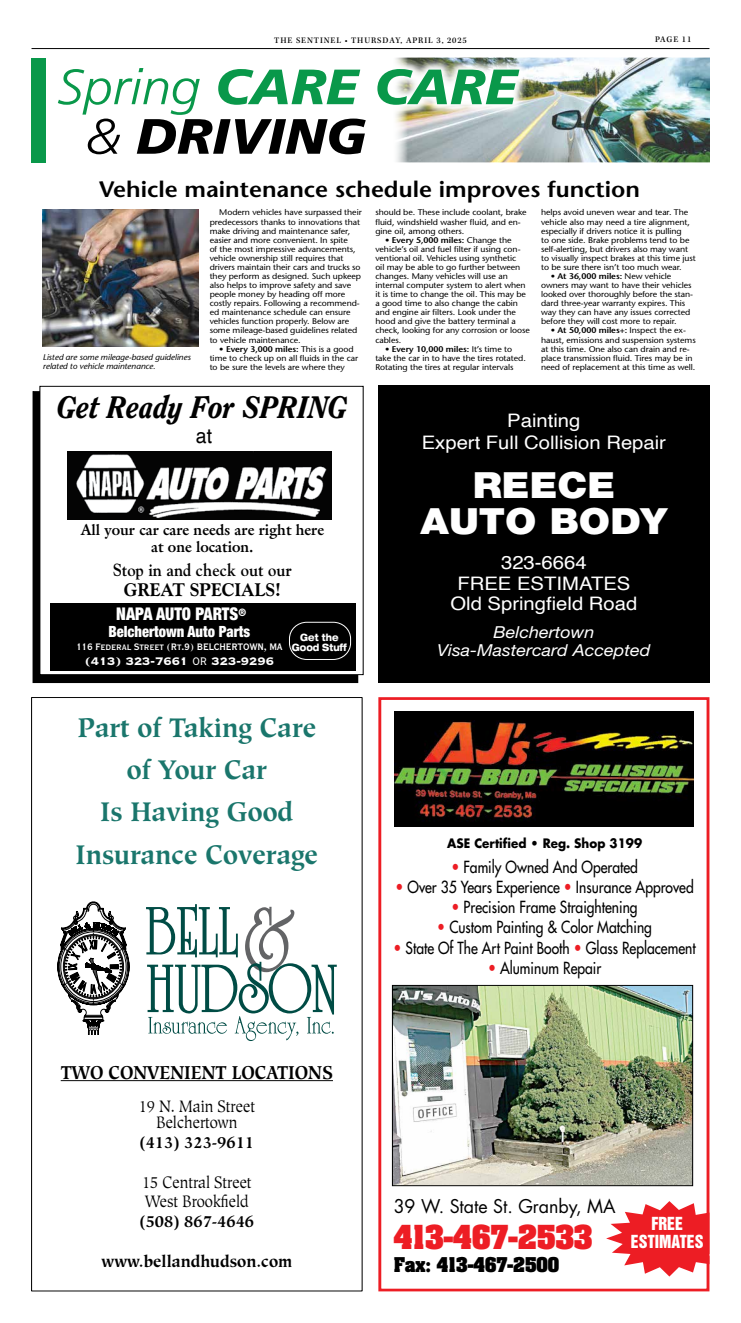
<style>
.page{position:relative;width:741px;height:1323px;background:#fff}
.page>*{position:absolute;margin:0;border:0;box-sizing:border-box;transform-origin:0 0}
.t1{font:italic 900 49.52px/49.5px "Frutiger LT Std";color:#09984a;scale:1.06 1}
.t2{font:900 36.14px/36.1px "Helvetica Neue LT Std";color:#fff;text-align:center;scale:1.09 1}
.t3{font:italic 800 30.97px "Clearface Std";color:#000;scale:.94 1}
.t4{font:700 28.18px "Aachen Std";color:#ed1d24;scale:.96 1}
.t5{font:700 26.78px/42.3px "Hiroshige Std";color:#1a766c;text-align:center;scale:.94 1}
.t6{font:600 22.31px "Stone Sans Std";color:#000;scale:1.06 1}
.t7{font:20.65px "Helvetica";color:#000;scale:.94 1}
.t8{font:18.55px/20.7px "Helvetica";color:#fff;text-align:center;scale:1.09 1}
.t9{font:700 18.55px "Hiroshige Std";color:#000;scale:.89 1}
.t10{font:800 18.55px "Goudy Std";color:#000;scale:.94 1}
.t11{font:18.46px "Futura Std";color:#000;scale:.96 1}
.t12{font:700 17.59px "Goudy Std";color:#000;scale:.94 1}
.t13{font:900 condensed 17.59px "Helvetica Neue LT Std";color:#fff;scale:.94 1}
.t14{font:700 17.32px "Aachen Std";color:#000;scale:.96 1}
.t15{font:italic 16.54px/17.5px "Helvetica Neue LT Std";color:#fff;text-align:center;scale:1.09 1}
.t16{font:16.45px/16.4px "Hiroshige Std";color:#000;text-align:center;scale:.89 1}
.t17{font:700 16.45px "Hiroshige Std";color:#000;scale:.89 1}
.t18{font:700 16.45px "Hiroshige Std";color:#000;scale:.94 1}
.t19{font:16.45px/17.6px "Helvetica Inserat LT Std";color:#fff;text-align:center;scale:.96 1}
.t20{font:500 16.28px "Futura Std";color:#000;scale:.85 1}
.t21{font:700 15.49px/16.5px "Galliard Std";color:#000;text-align:center;scale:.94 1}
.t22{font:900 condensed 15.49px "Helvetica Neue LT Std";color:#fff;scale:.94 1}
.t23{font:14.44px "Copperplate Gothic Std 33 BC";color:#fff;scale:.94 1}
.t24{font:700 12.69px "Futura Std";color:#000;scale:.94 1}
.t25{font:12.42px "Copperplate Gothic Std 30 BC";letter-spacing:-.015em;color:#fff;scale:.94 1}
.t26{font:800 expanded 10.06px/10.8px "Helvetica Neue LT Std";color:#fff;text-align:center;scale:.79 1}
.t27{font:500 8.75px "Kepler Std";letter-spacing:.1em;color:#000}
.t28{font:500 8.22px/9.1px "Stone Sans Std";letter-spacing:-.005em;color:#000;scale:1.06 1}
.t29{font:italic 500 8.22px/9.1px "Stone Sans Std";letter-spacing:-.01em;color:#000;scale:1.06 1}
.s1{font-weight:300}
.s2{font-weight:300;color:#000}
.s3{color:#000}
.s4{font-weight:600}
.s5{font-family:"Copperplate Gothic Std 29 BC"}
.s6{color:#ed1d24}
</style>
<div class="page">
<hr style="left:32px;top:48px;width:677px;height:1px;background:#000">
<div style="left:32px;top:58px;width:14px;height:104px;background:#09984a"></div>
<img style="left:532px;top:58px;width:177px;height:104px">
<svg style="left:45px;top:58px;width:487px;height:105px"></svg>
<svg style="left:146px;top:904px;width:190px;height:137px"></svg>
<svg style="left:57px;top:901px;width:72px;height:134px"></svg>
<hr style="left:61px;top:1080px;width:272px;height:1px;background:#000">
<svg style="left:606px;top:1201px;width:99px;height:76px"></svg>
<div style="left:378px;top:697px;width:331px;height:594px;border:3px solid #ed1d24"></div>
<img style="left:394px;top:987px;width:296px;height:197px">
<div style="left:392px;top:985px;width:300px;height:201px;border:1px solid #000"></div>
<img style="left:394px;top:712px;width:299px;height:115px">
<div style="left:33px;top:392px;width:324px;height:291px;background:#000"></div>
<div style="left:40px;top:386px;width:323px;height:289px;background:#fff"></div>
<div style="left:39px;top:386px;width:324px;height:289px;border:1px solid #000"></div>
<img style="left:68px;top:452px;width:263px;height:68px">
<div style="left:50px;top:603px;width:306px;height:67px;background:#000"></div>
<div style="left:289px;top:622px;width:62px;height:38px;border:1px solid #fff;border-radius:17px"></div>
<div style="left:378px;top:386px;width:331px;height:297px;background:#000"></div>
<img style="left:43px;top:209px;width:155px;height:138px">
<p class="t27" style="left:274px;top:35px;width:194px">THE SENTINEL • THURSDAY, APRIL 3, 2025</p>
<p class="t27" style="left:654px;top:34px;width:38px">PAGE 11</p>
<h1 class="t1" style="left:86px;top:62px;width:407px;text-indent:-29px"><span class="s1">Spring</span> CARE CARE <span class="s2">&amp;</span> <span class="s3">DRIVING</span></h1>
<h3 class="t6" style="left:99px;top:175px;width:511px">Vehicle maintenance schedule improves function</h3>
<p class="t29" style="left:43px;top:353px;width:141px">Listed are some mileage-based guidelines related to vehicle maintenance.</p>
<p class="t28" style="left:209px;top:208px;width:145px;text-indent:10px">Modern vehicles have surpassed their predecessors thanks to innovations that make driving and maintenance safer, easier and more convenient. In spite<br>of the most impressive advancements, vehicle ownership still requires that drivers maintain their cars and trucks so they perform as designed. Such upkeep also helps to improve safety and save people money by heading off more costly repairs. Following a recommend&shy;ed maintenance schedule can ensure vehicles function properly. Below are some mileage-based guidelines related to vehicle maintenance.</p>
<p class="t28" style="left:209px;top:344px;width:142px;text-indent:10px"><span class="s4">• Every 3,000 miles:</span> This is a good time to check up on all fluids in the car to be sure the levels are where they</p>
<h3 class="t3" style="left:57px;top:388px;width:310px">Get Ready For SPRING</h3>
<h3 class="t7" style="left:196px;top:419px;width:19px">at</h3>
<h3 class="t21" style="left:81px;top:521px;width:260px">All your car care needs are right here at one location.</h3>
<h3 class="t12" style="left:113px;top:560px;width:192px">Stop in and check out our</h3>
<h3 class="t10" style="left:124px;top:579px;width:169px">GREAT SPECIALS!</h3>
<h3 class="t22" style="left:108px;top:622px;width:152px">Belchertown Auto Parts</h3>
<h3 class="t25" style="left:76px;top:641px;width:221px">116 Federal Street (Rt.9) BELCHERTOWN, MA</h3>
<h3 class="t23" style="left:85px;top:654px;width:203px">(413) 323-7661 <span class="s5">OR</span> 323-9296</h3>
<h3 class="t13" style="left:116px;top:603px;width:139px">NAPA AUTO PARTS<sup>®</sup></h3>
<p class="t26" style="left:292px;top:631px;width:71px">Get the<br>Good Stuff</p>
<p class="t28" style="left:375px;top:208px;width:144px">should be. These include coolant, brake fluid, windshield washer fluid, and en&shy;gine oil, among others.</p>
<p class="t28" style="left:375px;top:235px;width:147px;text-indent:10px"><span class="s4">• Every 5,000 miles:</span> Change the vehicle’s oil and fuel filter if using con&shy;ventional oil. Vehicles using synthetic<br>oil may be able to go further between changes. Many vehicles will use an internal computer system to alert when it is time to change the oil. This may be a good time to also change the cabin and engine air filters. Look under the hood and give the battery terminal a check, looking for any corrosion or loose cables.</p>
<p class="t28" style="left:375px;top:344px;width:143px;text-indent:10px"><span class="s4">• Every 10,000 miles:</span> It’s time to take the car in to have the tires rotated.<br>Rotating the tires at regular intervals</p>
<p class="t28" style="left:541px;top:208px;width:147px">helps avoid uneven wear and tear. The vehicle also may need a tire alignment, especially if drivers notice it is pulling<br>to one side. Brake problems tend to be self-alerting, but drivers also may want to visually inspect brakes at this time just to be sure there isn’t too much wear.</p>
<p class="t28" style="left:541px;top:272px;width:145px;text-indent:10px"><span class="s4">• At 36,000 miles:</span> New vehicle owners may want to have their vehicles looked over thoroughly before the stan&shy;dard three-year warranty expires. This way they can have any issues corrected before they will cost more to repair.</p>
<p class="t28" style="left:541px;top:326px;width:147px;text-indent:10px"><span class="s4">• At 50,000 miles+:</span> Inspect the ex&shy;haust, emissions and suspension systems at this time. One also can drain and re&shy;place transmission fluid. Tires may be in need of replacement at this time as well.</p>
<h3 class="t8" style="left:421px;top:410px;width:225px;line-height:21.7px">Painting<br>Expert Full Collision Repair</h3>
<h2 class="t2" style="left:420px;top:467px;width:228px">REECE<br>AUTO BODY</h2>
<h3 class="t8" style="left:450px;top:553px;width:173px">323-6664<br>FREE ESTIMATES<br>Old Springfield Road</h3>
<h3 class="t15" style="left:437px;top:623px;width:197px">Belchertown<br>Visa-Mastercard Accepted</h3>
<h3 class="t5" style="left:76px;top:707px;width:259px">Part of Taking Care of Your Car<br>Is Having Good<br>Insurance Coverage</h3>
<h3 class="t24" style="left:447px;top:835px;width:209px">ASE Certified • Reg. Shop 3199</h3>
<h3 class="t20" style="left:451px;top:857px;width:221px"><span class="s6">•</span> Family Owned And Operated</h3>
<h3 class="t20" style="left:395px;top:877px;width:352px"><span class="s6">•</span> Over 35 Years Experience <span class="s6">•</span> Insurance Approved</h3>
<h3 class="t20" style="left:451px;top:897px;width:220px"><span class="s6">•</span> Precision Frame Straightening</h3>
<h3 class="t20" style="left:437px;top:917px;width:254px"><span class="s6">•</span> Custom Painting &amp; Color Matching</h3>
<h3 class="t20" style="left:393px;top:937px;width:357px"><span class="s6">•</span> State Of The Art Paint Booth <span class="s6">•</span> Glass Replacement</h3>
<h3 class="t20" style="left:488px;top:958px;width:135px"><span class="s6">•</span> Aluminum Repair</h3>
<h3 class="t9" style="left:61px;top:1061px;width:307px">TWO CONVENIENT LOCATIONS</h3>
<h3 class="t16" style="left:139px;top:1098px;width:132px">19 N. Main Street<br>Belchertown</h3>
<h3 class="t17" style="left:139px;top:1132px;width:130px">(413) 323-9611</h3>
<h3 class="t16" style="left:142px;top:1172px;width:124px;line-height:19.8px;text-align:left">15 Central Street<br>West Brookfield</h3>
<h3 class="t17" style="left:139px;top:1211px;width:130px">(508) 867-4646</h3>
<h3 class="t18" style="left:101px;top:1251px;width:204px">www.bellandhudson.com</h3>
<h3 class="t11" style="left:393px;top:1194px;width:232px">39 W. State St. Granby, MA</h3>
<h3 class="t4" style="left:393px;top:1216px;width:208px">413-467-2533</h3>
<h3 class="t14" style="left:393px;top:1253px;width:174px">Fax: 413-467-2500</h3>
<h3 class="t19" style="left:630px;top:1215px;width:77px">FREE<br>ESTIMATES</h3>
</div>
